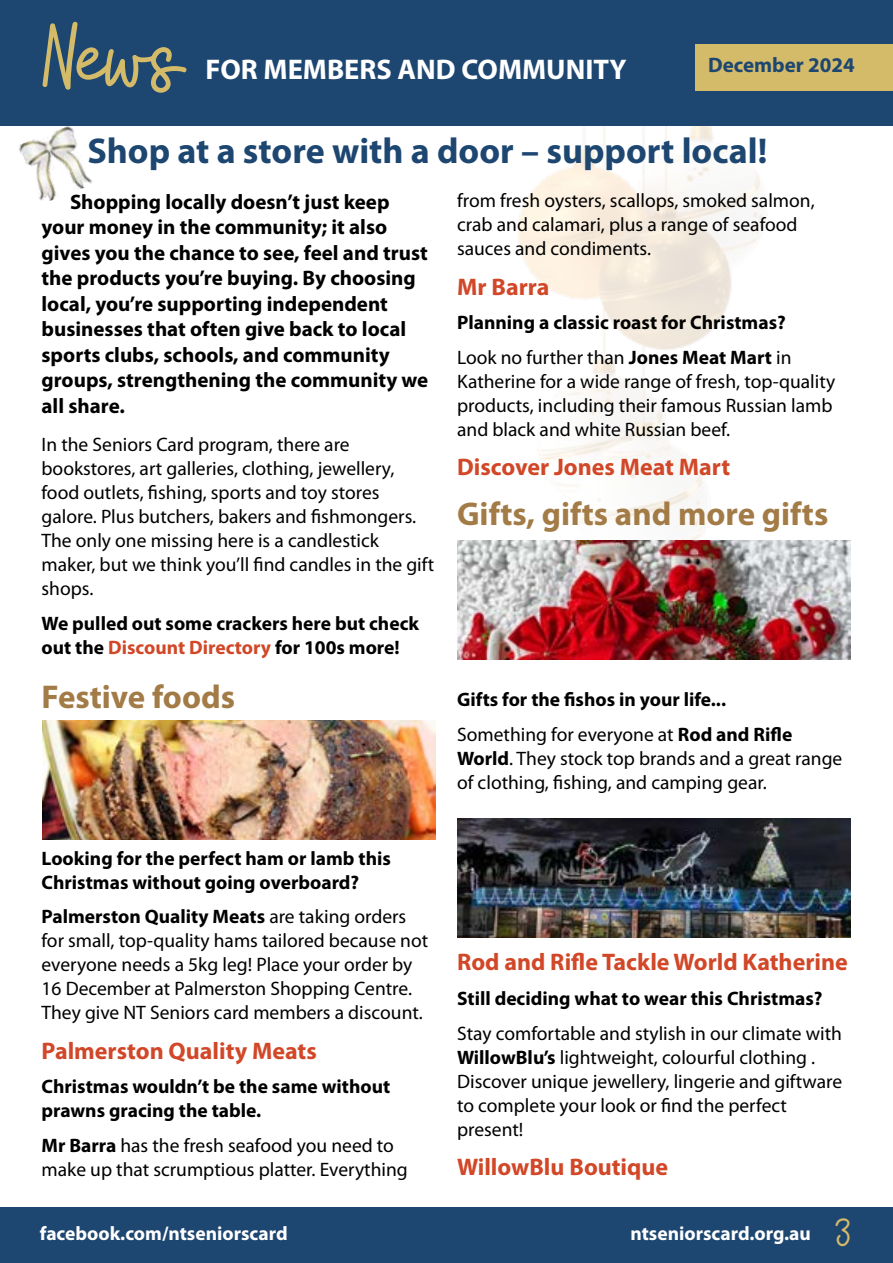
<style>
.page{position:relative;width:893px;height:1263px;background:#fff}
.page>*{position:absolute;margin:0;border:0;box-sizing:border-box;transform-origin:0 0}
.t1{font:43.5px "KH Blackline Script Medium";color:#d4bb69}
.t2{font:700 36px "Myriad Pro";color:#1d4771}
.t3{font:700 33px "Myriad Pro";color:#a27b46}
.t4{font:700 28.5px "Myriad Pro";color:#fff}
.t5{font:700 24px "Myriad Pro";color:#d14727}
.t6{font:700 21px/25.5px "Myriad Pro";color:#000}
.t7{font:700 21px "Myriad Pro";color:#1d4771}
.t8{font:19.5px/24px "Myriad Pro";color:#000}
.t9{font:700 19.5px/24px "Myriad Pro";color:#000}
.t10{font:700 19.5px "Myriad Pro";color:#fff}
.s1{color:#d14727}
.s2{font-weight:700}
.s3{font-weight:400}
</style>
<div class="page">
<img style="left:495px;top:125px;width:300px;height:415px">
<div style="left:0;top:1207px;width:893px;height:56px;background:#1d4771"></div>
<div style="left:0;top:0;width:893px;height:125px;background:#1d4771"></div>
<div style="left:695px;top:44px;width:198px;height:46px;background:#d4bb69"></div>
<svg style="left:42px;top:22px;width:145px;height:71px"></svg>
<img style="left:43px;top:720px;width:393px;height:119px">
<img style="left:457px;top:540px;width:393px;height:119px">
<img style="left:17px;top:125px;width:79px;height:76px">
<img style="left:457px;top:818px;width:393px;height:120px">
<h3 class="t4" style="left:206px;top:53px;width:422px">FOR MEMBERS AND COMMUNITY</h3>
<p class="t7" style="left:708px;top:54px;width:148px">December 2024</p>
<h2 class="t2" style="left:88px;top:131px;width:681px">Shop at a store with a door – support local!</h2>
<p class="t6" style="left:42px;top:189px;width:388px;text-indent:28px">Shopping locally doesn’t just keep your money in the community; it also gives you the chance to see, feel and trust the products you’re buying. By choosing local, you’re supporting independent businesses that often give back to local sports clubs, schools, and community groups, strengthening the community we all share.</p>
<p class="t8" style="left:42px;top:433px;width:394px">In the Seniors Card program, there are bookstores, art galleries, clothing, jewellery, food outlets, fishing, sports and toy stores galore. Plus butchers, bakers and fishmongers.<br>The only one missing here is a candlestick maker, but we think you’ll find candles in the gift shops.</p>
<p class="t9" style="left:42px;top:612px;width:379px">We pulled out some crackers here but check out the <span class="s1">Discount Directory</span> for 100s more!</p>
<h3 class="t3" style="left:42px;top:678px;width:195px">Festive foods</h3>
<p class="t9" style="left:42px;top:846px;width:351px">Looking for the perfect ham or lamb this<br>Christmas without going overboard?</p>
<p class="t8" style="left:42px;top:905px;width:388px"><span class="s2">Palmerston Quality Meats</span> are taking orders for small, top-quality hams tailored because not everyone needs a 5kg leg! Place your order by 16 December at Palmerston Shopping Centre.<br>They give NT Seniors card members a discount.</p>
<p class="t5" style="left:42px;top:1037px;width:277px">Palmerston Quality Meats</p>
<p class="t9" style="left:42px;top:1075px;width:350px">Christmas wouldn’t be the same without prawns gracing the table.</p>
<p class="t8" style="left:42px;top:1133px;width:368px"><span class="s2">Mr Barra</span> has the fresh seafood you need to make up that scrumptious platter. Everything</p>
<p class="t10" style="left:40px;top:1223px;width:249px">facebook.com/ntseniorscard</p>
<p class="t8" style="left:457px;top:189px;width:359px">from fresh oysters, scallops, smoked salmon, crab and calamari, plus a range of seafood sauces and condiments.</p>
<p class="t5" style="left:457px;top:273px;width:94px">Mr Barra</p>
<p class="t9" style="left:457px;top:306px;width:336px;line-height:34.7px">Planning a classic roast for Christmas?<br><span class="s3">Look no further than</span> Jones Meat Mart <span class="s3">in</span></p>
<p class="t8" style="left:457px;top:370px;width:380px">Katherine for a wide range of fresh, top-quality products, including their famous Russian lamb and black and white Russian beef.</p>
<p class="t5" style="left:457px;top:453px;width:275px">Discover Jones Meat Mart</p>
<h3 class="t3" style="left:457px;top:496px;width:373px">Gifts, gifts and more gifts</h3>
<p class="t9" style="left:457px;top:682px;width:337px;line-height:34.7px">Gifts for the fishos in your life...<br><span class="s3">Something for everyone at</span> Rod and Rifle</p>
<p class="t8" style="left:457px;top:746px;width:387px"><span class="s2">World</span>. They stock top brands and a great range of clothing, fishing, and camping gear.</p>
<p class="t5" style="left:457px;top:949px;width:392px">Rod and Rifle Tackle World Katherine</p>
<p class="t9" style="left:457px;top:986px;width:367px">Still deciding what to wear this Christmas?</p>
<p class="t8" style="left:457px;top:1021px;width:386px">Stay comfortable and stylish in our climate with <span class="s2">WillowBlu’s</span> lightweight, colourful clothing .<br>Discover unique jewellery, lingerie and giftware to complete your look or find the perfect present!</p>
<p class="t5" style="left:457px;top:1153px;width:213px">WillowBlu Boutique</p>
<p class="t10" style="left:630px;top:1222px;width:182px">ntseniorscard.org.au</p>
<h1 class="t1" style="left:835px;top:1197px;width:17px">3</h1>
</div>
